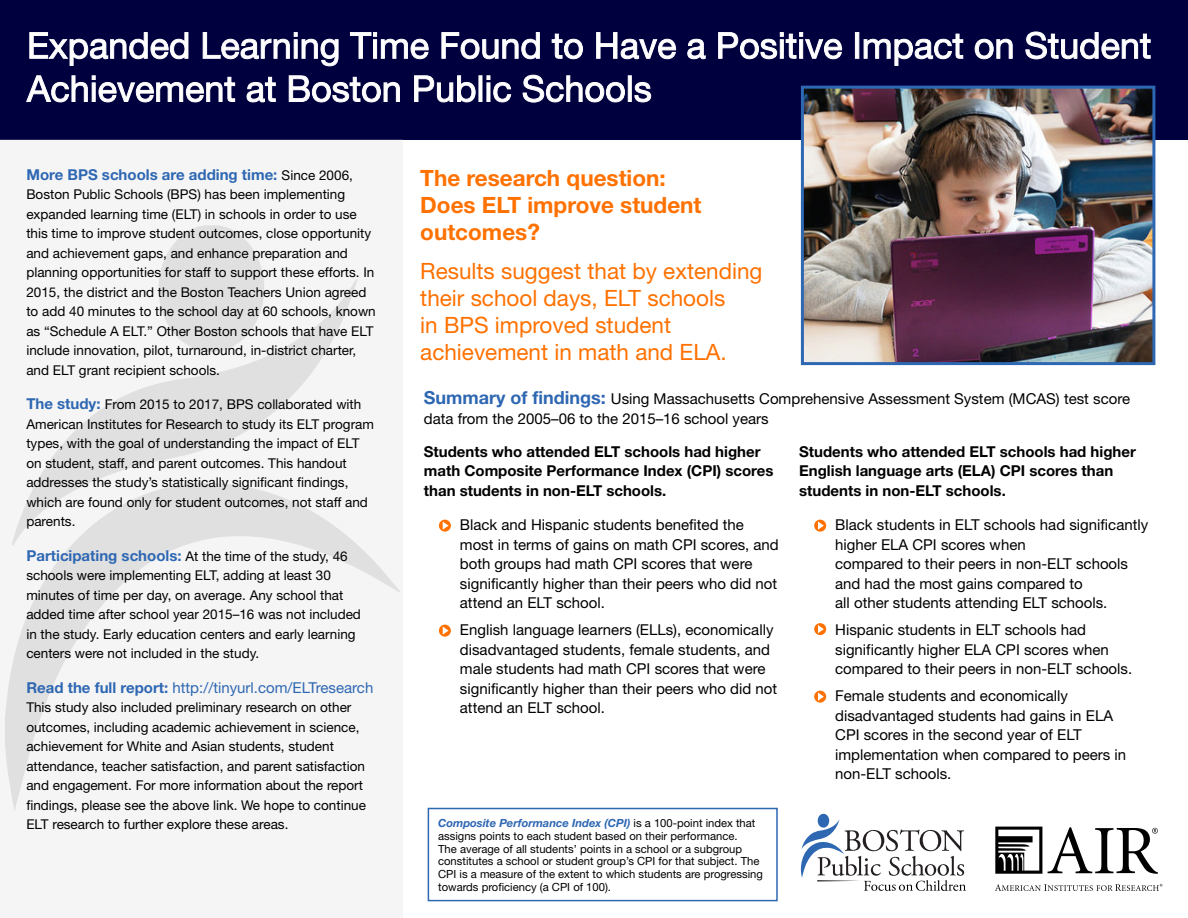
<style>
.page{position:relative;width:1188px;height:918px;background:#fff}
.page>*{position:absolute;margin:0;border:0;box-sizing:border-box;transform-origin:0 0}
.t1{font:22.5px/27px "Helvetica Neue";color:#ff7101}
.t2{font:700 22.5px/27px "Helvetica Neue";color:#ff7101}
.t3{font:15px/19.5px "Helvetica Neue";color:#000}
.t4{font:700 15px/19.5px "Helvetica Neue";color:#000}
.t5{font:15px "Helvetica Neue";color:#2e67b2}
.t6{font:700 15px "Helvetica Neue";color:#2e67b2}
.t7{font:13.5px/19.5px "Helvetica Neue";color:#000}
.t8{font:11.25px/12.8px "Helvetica Neue";color:#000}
.s1{font-weight:400;font-size:13.5px;color:#000}
.s2{font-weight:700;font-size:15px;color:#2e67b2}
.s3{font-weight:700}
.s4{font-weight:700;font-size:18px;color:#2e67b2}
.s5{font-weight:700;font-style:italic;color:#2e67b2}
</style>
<div class="page">
<div style="left:0;top:0;width:1188px;height:140px;background:#00003f"></div>
<svg style="left:4px;top:225px;width:397px;height:586px;fill:#f5f5f5"></svg>
<svg style="left:439px;top:520px;width:12px;height:12px"></svg>
<svg style="left:443px;top:522px;width:6px;height:8px"></svg>
<svg style="left:439px;top:625px;width:12px;height:12px"></svg>
<svg style="left:443px;top:627px;width:6px;height:8px"></svg>
<svg style="left:814px;top:520px;width:12px;height:12px"></svg>
<svg style="left:818px;top:522px;width:6px;height:8px"></svg>
<div style="left:814px;top:623px;width:12px;height:12px;background:#ff7101;border-radius:50%"></div>
<svg style="left:818px;top:625px;width:6px;height:8px"></svg>
<svg style="left:814px;top:691px;width:12px;height:12px"></svg>
<svg style="left:818px;top:693px;width:6px;height:8px"></svg>
<svg style="left:26px;top:74px;width:625px;height:29px"></svg>
<svg style="left:29px;top:31px;width:1122px;height:36px"></svg>
<svg style="left:801px;top:814px;width:165px;height:77px"></svg>
<svg style="left:1048px;top:827px;width:110px;height:47px"></svg>
<svg style="left:995px;top:827px;width:47px;height:47px"></svg>
<svg style="left:995px;top:884px;width:167px;height:7px"></svg>
<img style="left:805px;top:90px;width:346px;height:271px">
<div style="left:801px;top:86px;width:354px;height:279px;border:3px solid #2e67b2"></div>
<div style="left:428px;top:808px;width:350px;height:93px;border:2px solid #2e67b2"></div>
<p class="t6" style="left:26px;top:165px;width:328px">More BPS schools are adding time: <span class="s1">Since 2006,</span></p>
<p class="t7" style="left:26px;top:185px;width:351px">Boston Public Schools (BPS) has been implementing expanded learning time (ELT) in schools in order to use this time to improve student outcomes, close opportunity and achievement gaps, and enhance preparation and planning opportunities for staff to support these efforts. In 2015, the district and the Boston Teachers Union agreed to add 40 minutes to the school day at 60 schools, known as “Schedule A ELT.” Other Boston schools that have ELT include innovation, pilot, turnaround, in-district charter, and ELT grant recipient schools.</p>
<p class="t7" style="left:26px;top:395px;width:349px"><span class="s2">The study:</span> From 2015 to 2017, BPS collaborated with American Institutes for Research to study its ELT program types, with the goal of understanding the impact of ELT on student, staff, and parent outcomes. This handout addresses the study’s statistically significant findings, which are found only for student outcomes, not staff and parents.</p>
<p class="t7" style="left:26px;top:546px;width:336px"><span class="s2">Participating schools:</span> At the time of the study, 46 schools were implementing ELT, adding at least 30 minutes of time per day, on average. Any school that added time after school year 2015–16 was not included in the study. Early education centers and early learning centers were not included in the study.</p>
<p class="t5" style="left:26px;top:679px;width:348px"><span class="s3">Read the full report:</span> http://tinyurl.com/ELTresearch</p>
<p class="t7" style="left:26px;top:698px;width:341px">This study also included preliminary research on other outcomes, including academic achievement in science, achievement for White and Asian students, student attendance, teacher satisfaction, and parent satisfaction and engagement. For more information about the report findings, please see the above link. We hope to continue ELT research to further explore these areas.</p>
<h1 class="t2" style="left:420px;top:164px;width:283px">The research question:<br>Does ELT improve student outcomes?</h1>
<h1 class="t1" style="left:420px;top:257px;width:344px">Results suggest that by extending their school days, ELT schools<br>in BPS improved student achievement in math and ELA.</h1>
<p class="t3" style="left:424px;top:389px;width:708px"><span class="s4">Summary of findings:</span> Using Massachusetts Comprehensive Assessment System (MCAS) test score data from the 2005–06 to the 2015–16 school years</p>
<p class="t4" style="left:424px;top:441px;width:351px">Students who attended ELT schools had higher math Composite Performance Index (CPI) scores than students in non-ELT schools.</p>
<p class="t3" style="left:460px;top:515px;width:320px">Black and Hispanic students benefited the most in terms of gains on math CPI scores, and both groups had math CPI scores that were significantly higher than their peers who did not attend an ELT school.</p>
<p class="t3" style="left:460px;top:620px;width:319px">English language learners (ELLs), economically disadvantaged students, female students, and male students had math CPI scores that were significantly higher than their peers who did not attend an ELT school.</p>
<p class="t8" style="left:438px;top:817px;width:326px"><span class="s5">Composite Performance Index (CPI)</span> is a 100-point index that assigns points to each student based on their performance.<br>The average of all students’ points in a school or a subgroup constitutes a school or student group’s CPI for that subject. The CPI is a measure of the extent to which students are progressing towards proficiency (a CPI of 100).</p>
<p class="t4" style="left:799px;top:441px;width:338px">Students who attended ELT schools had higher<br>English language arts (ELA) CPI scores than students in non-ELT schools.</p>
<p class="t3" style="left:835px;top:515px;width:315px">Black students in ELT schools had significantly higher ELA CPI scores when<br>compared to their peers in non-ELT schools and had the most gains compared to<br>all other students attending ELT schools.</p>
<p class="t3" style="left:835px;top:620px;width:299px">Hispanic students in ELT schools had significantly higher ELA CPI scores when compared to their peers in non-ELT schools.</p>
<p class="t3" style="left:835px;top:686px;width:292px">Female students and economically disadvantaged students had gains in ELA CPI scores in the second year of ELT implementation when compared to peers in non-ELT schools.</p>
</div>
